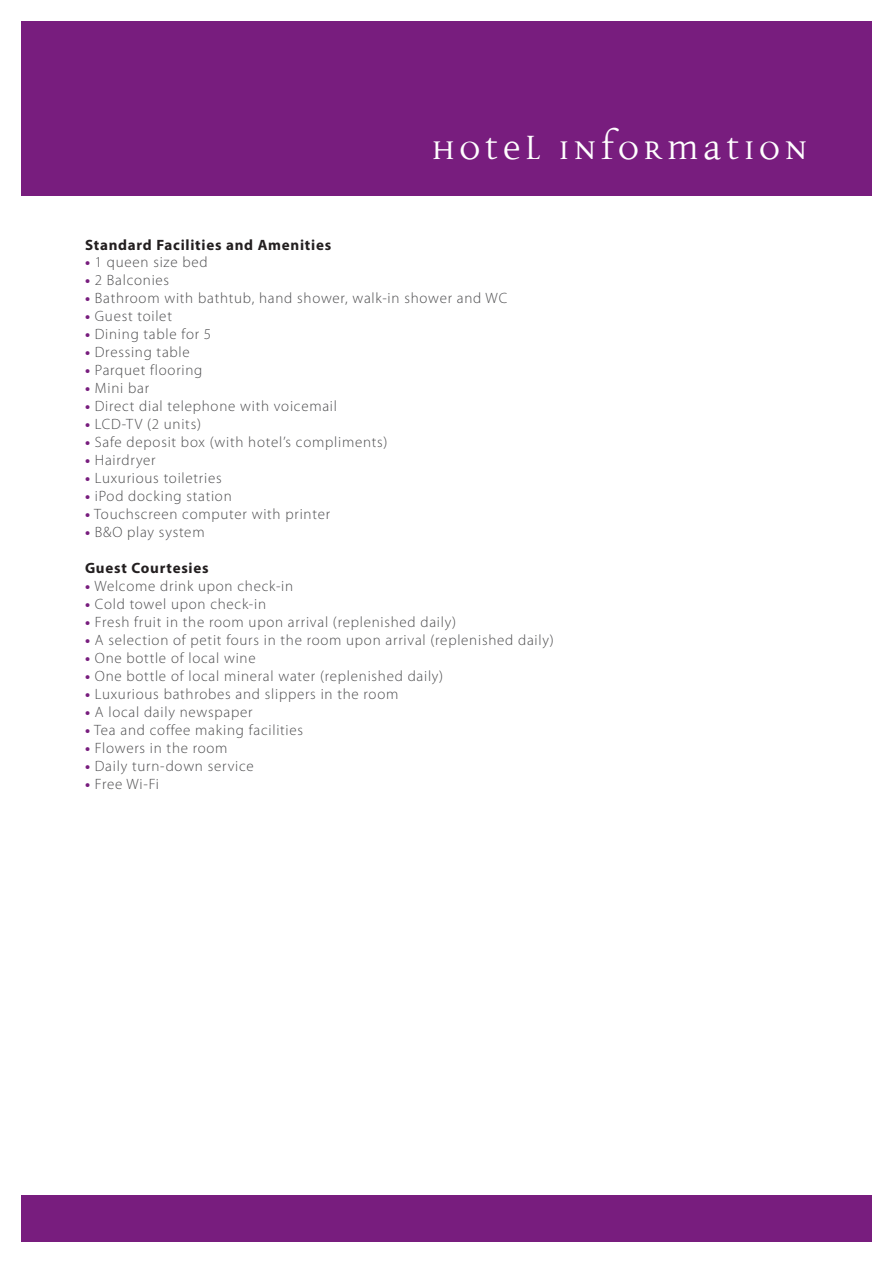
<style>
.page{position:relative;width:893px;height:1263px;background:#fff}
.page>*{position:absolute;margin:0;border:0;box-sizing:border-box;transform-origin:0 0}
.t1{font:45px "Disturbance";letter-spacing:.09em;color:#fff}
.t2{font:300 15px "Myriad Pro";letter-spacing:.05em;color:#4c4c4e}
.t3{font:700 15px "Myriad Pro";letter-spacing:.05em;color:#231f20}
.s1{font-weight:700;color:#781d7e}
</style>
<div class="page">
<div style="left:21px;top:1195px;width:850px;height:46px;background:#781d7e"></div>
<div style="left:21px;top:22px;width:850px;height:174px;background:#781d7e"></div>
<h1 class="t1" style="left:432px;top:125px;width:377px">HOTEL Information</h1>
<p class="t3" style="left:85px;top:236px;width:248px">Standard Facilities and Amenities</p>
<p class="t2" style="left:85px;top:257px;width:124px"><span class="s1">•</span> 1 queen size bed</p>
<p class="t2" style="left:85px;top:275px;width:86px"><span class="s1">•</span> 2 Balconies</p>
<p class="t2" style="left:85px;top:293px;width:424px"><span class="s1">•</span> Bathroom with bathtub, hand shower, walk-in shower and WC</p>
<p class="t2" style="left:85px;top:311px;width:88px"><span class="s1">•</span> Guest toilet</p>
<p class="t2" style="left:85px;top:329px;width:128px"><span class="s1">•</span> Dining table for 5</p>
<p class="t2" style="left:85px;top:347px;width:106px"><span class="s1">•</span> Dressing table</p>
<p class="t2" style="left:85px;top:365px;width:119px"><span class="s1">•</span> Parquet flooring</p>
<p class="t2" style="left:85px;top:383px;width:66px"><span class="s1">•</span> Mini bar</p>
<p class="t2" style="left:85px;top:401px;width:253px"><span class="s1">•</span> Direct dial telephone with voicemail</p>
<p class="t2" style="left:85px;top:419px;width:117px"><span class="s1">•</span> LCD-TV (2 units)</p>
<p class="t2" style="left:85px;top:437px;width:304px"><span class="s1">•</span> Safe deposit box (with hotel’s compliments)</p>
<p class="t2" style="left:85px;top:455px;width:72px"><span class="s1">•</span> Hairdryer</p>
<p class="t2" style="left:85px;top:473px;width:138px"><span class="s1">•</span> Luxurious toiletries</p>
<p class="t2" style="left:85px;top:491px;width:148px"><span class="s1">•</span> iPod docking station</p>
<p class="t2" style="left:85px;top:509px;width:247px"><span class="s1">•</span> Touchscreen computer with printer</p>
<p class="t2" style="left:85px;top:527px;width:121px"><span class="s1">•</span> B&amp;O play system</p>
<p class="t3" style="left:85px;top:559px;width:125px">Guest Courtesies</p>
<p class="t2" style="left:85px;top:581px;width:210px"><span class="s1">•</span> Welcome drink upon check-in</p>
<p class="t2" style="left:85px;top:599px;width:183px"><span class="s1">•</span> Cold towel upon check-in</p>
<p class="t2" style="left:85px;top:617px;width:372px"><span class="s1">•</span> Fresh fruit in the room upon arrival (replenished daily)</p>
<p class="t2" style="left:85px;top:635px;width:470px"><span class="s1">•</span> A selection of petit fours in the room upon arrival (replenished daily)</p>
<p class="t2" style="left:85px;top:653px;width:172px"><span class="s1">•</span> One bottle of local wine</p>
<p class="t2" style="left:85px;top:671px;width:360px"><span class="s1">•</span> One bottle of local mineral water (replenished daily)</p>
<p class="t2" style="left:85px;top:689px;width:315px"><span class="s1">•</span> Luxurious bathrobes and slippers in the room</p>
<p class="t2" style="left:85px;top:707px;width:169px"><span class="s1">•</span> A local daily newspaper</p>
<p class="t2" style="left:85px;top:725px;width:220px"><span class="s1">•</span> Tea and coffee making facilities</p>
<p class="t2" style="left:85px;top:743px;width:144px"><span class="s1">•</span> Flowers in the room</p>
<p class="t2" style="left:85px;top:761px;width:170px"><span class="s1">•</span> Daily turn-down service</p>
<p class="t2" style="left:85px;top:779px;width:76px"><span class="s1">•</span> Free Wi-Fi</p>
</div>
